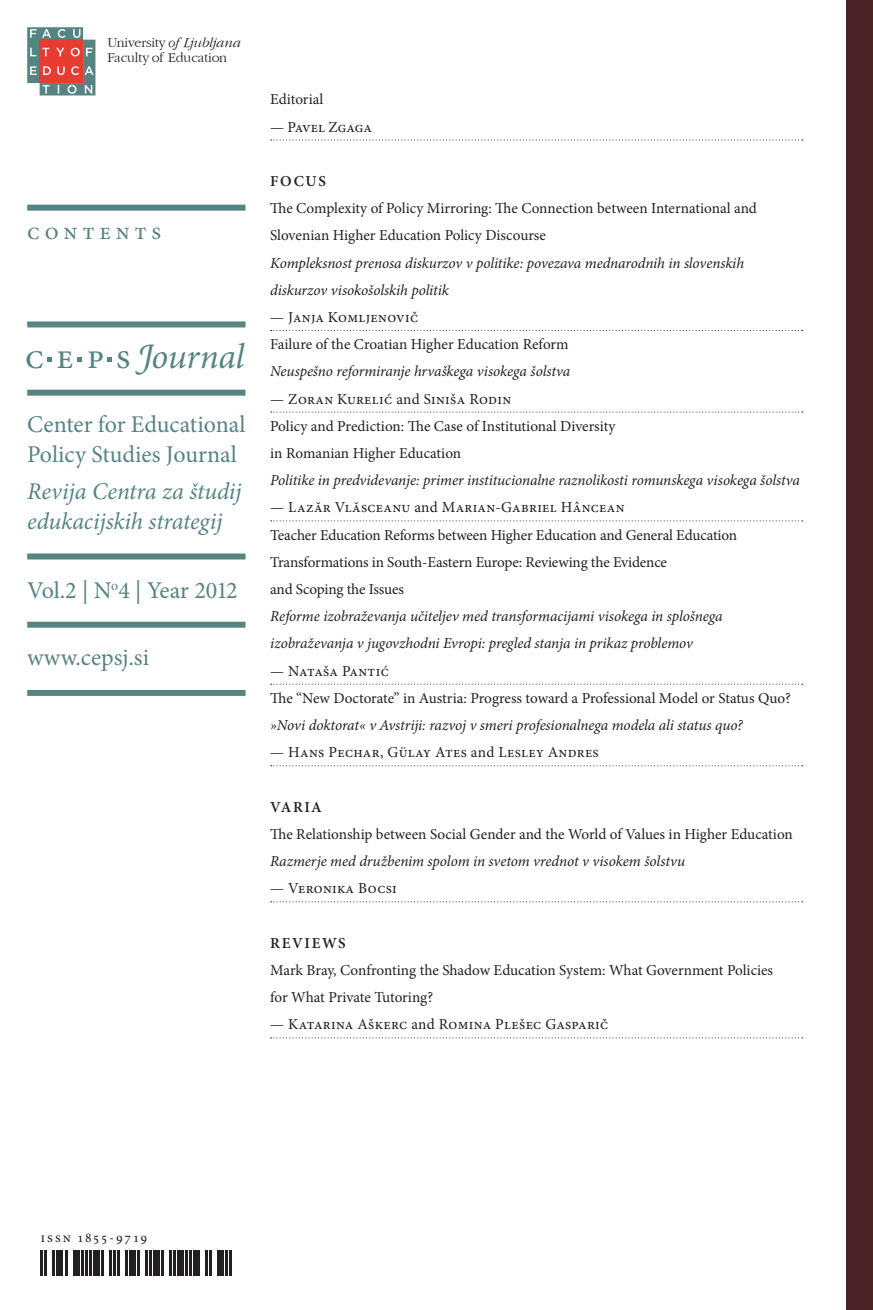
<style>
.page{position:relative;width:873px;height:1310px;background:#fff}
.page>*{position:absolute;margin:0;border:0;box-sizing:border-box;transform-origin:0 0}
.t1{font:italic 35.6px "Minion Pro";letter-spacing:-.01em;color:#568483}
.t2{font:italic 24px/30px "Minion Pro";letter-spacing:-.01em;color:#568483}
.t3{font:24px/30px "Minion Pro";letter-spacing:-.01em;color:#568483}
.t4{font:24px "Minion Pro";letter-spacing:.01em;color:#568483}
.t5{font:24px "Minion Pro";letter-spacing:.2em;color:#568483}
.t6{font:15.2px/27.2px "Minion Pro";letter-spacing:.01em;color:#231f20}
.t7{font:italic 15.2px/27.2px "Minion Pro";letter-spacing:-.005em;color:#231f20}
.t8{font:15.2px/27.2px "Minion Pro";letter-spacing:-.01em;color:#231f20}
.t9{font:600 15.2px "Minion Pro";letter-spacing:.11em;color:#231f20}
.t10{font:300 14px/15px "Garamond";letter-spacing:-.005em;color:#231f20}
.t11{font:14px "Minion Pro";letter-spacing:.15em;color:#231f20}
.s1{font-weight:400;font-style:italic}
.s2{font-style:normal}
</style>
<div class="page">
<div style="left:846px;top:0;width:27px;height:1310px;background:#4b2326"></div>
<svg style="left:47px;top:357px;width:5px;height:5px"></svg>
<svg style="left:77px;top:357px;width:5px;height:5px"></svg>
<svg style="left:107px;top:357px;width:5px;height:5px"></svg>
<svg style="left:27px;top:27px;width:68px;height:68px;background:#ab7e7a"></svg>
<svg style="left:271px;top:139px;width:532px;height:1px"></svg>
<svg style="left:271px;top:330px;width:532px;height:1px"></svg>
<svg style="left:271px;top:411px;width:532px;height:1px"></svg>
<svg style="left:271px;top:520px;width:532px;height:1px"></svg>
<svg style="left:271px;top:683px;width:532px;height:1px"></svg>
<svg style="left:271px;top:765px;width:532px;height:1px"></svg>
<svg style="left:271px;top:901px;width:532px;height:1px"></svg>
<svg style="left:271px;top:1037px;width:532px;height:1px"></svg>
<hr style="left:230px;top:1250px;width:2px;height:26px;background:#231f20">
<hr style="left:226px;top:1250px;width:2px;height:26px;background:#231f20">
<div style="left:218px;top:1250px;width:6px;height:26px;background:#231f20"></div>
<hr style="left:210px;top:1250px;width:2px;height:26px;background:#231f20">
<hr style="left:206px;top:1250px;width:2px;height:26px;background:#231f20">
<div style="left:194px;top:1250px;width:6px;height:26px;background:#231f20"></div>
<hr style="left:190px;top:1250px;width:2px;height:26px;background:#231f20">
<hr style="left:186px;top:1250px;width:2px;height:26px;background:#231f20">
<div style="left:178px;top:1250px;width:6px;height:26px;background:#231f20"></div>
<hr style="left:174px;top:1250px;width:2px;height:26px;background:#231f20">
<hr style="left:170px;top:1250px;width:2px;height:26px;background:#231f20">
<hr style="left:162px;top:1250px;width:2px;height:26px;background:#231f20">
<div style="left:153px;top:1250px;width:6px;height:26px;background:#231f20"></div>
<hr style="left:149px;top:1250px;width:2px;height:26px;background:#231f20">
<hr style="left:145px;top:1250px;width:2px;height:26px;background:#231f20">
<hr style="left:137px;top:1250px;width:2px;height:26px;background:#231f20">
<div style="left:129px;top:1250px;width:6px;height:26px;background:#231f20"></div>
<hr style="left:125px;top:1250px;width:2px;height:26px;background:#231f20">
<hr style="left:117px;top:1250px;width:2px;height:26px;background:#231f20">
<hr style="left:113px;top:1250px;width:2px;height:26px;background:#231f20">
<hr style="left:109px;top:1250px;width:2px;height:26px;background:#231f20">
<hr style="left:101px;top:1250px;width:2px;height:26px;background:#231f20">
<div style="left:93px;top:1250px;width:6px;height:26px;background:#231f20"></div>
<hr style="left:89px;top:1250px;width:2px;height:26px;background:#231f20">
<hr style="left:85px;top:1250px;width:2px;height:26px;background:#231f20">
<hr style="left:81px;top:1250px;width:2px;height:26px;background:#231f20">
<div style="left:73px;top:1250px;width:6px;height:26px;background:#231f20"></div>
<hr style="left:65px;top:1250px;width:2px;height:26px;background:#231f20">
<div style="left:57px;top:1250px;width:6px;height:26px;background:#231f20"></div>
<hr style="left:53px;top:1250px;width:2px;height:26px;background:#231f20">
<hr style="left:45px;top:1250px;width:2px;height:26px;background:#231f20">
<hr style="left:41px;top:1250px;width:2px;height:26px;background:#231f20">
<div style="left:27px;top:321px;width:219px;height:6px;background:#568483"></div>
<div style="left:27px;top:553px;width:219px;height:6px;background:#568483"></div>
<div style="left:27px;top:205px;width:219px;height:6px;background:#568483"></div>
<div style="left:27px;top:390px;width:219px;height:6px;background:#568483"></div>
<div style="left:27px;top:621px;width:219px;height:6px;background:#568483"></div>
<div style="left:27px;top:690px;width:219px;height:6px;background:#568483"></div>
<p class="t10" style="left:107px;top:35px;width:134px">University <span class="s1">of Ljubljana<br></span>Faculty of Education</p>
<h2 class="t5" style="left:27px;top:215px;width:135px">contents</h2>
<h1 class="t1" style="left:25px;top:332px;width:221px"><span class="s2">c e p s</span> Journal</h1>
<h2 class="t3" style="left:27px;top:409px;width:220px">Center for Educational<br>Policy Studies Journal</h2>
<h2 class="t2" style="left:27px;top:476px;width:216px">Revija Centra za študij edukacijskih strategij</h2>
<h2 class="t4" style="left:27px;top:574px;width:212px">Vol.2 | N<sup>o</sup>4 | Year 2012</h2>
<h2 class="t4" style="left:27px;top:641px;width:123px">www.cepsj.si</h2>
<p class="t6" style="left:270px;top:86px;width:55px">Editorial</p>
<p class="t6" style="left:270px;top:113px;width:103px">— Pavel Zgaga</p>
<p class="t9" style="left:270px;top:171px;width:57px">FOCUS</p>
<p class="t6" style="left:270px;top:195px;width:488px">The Complexity of Policy Mirroring: The Connection between International and<br>Slovenian Higher Education Policy Discourse</p>
<p class="t7" style="left:270px;top:249px;width:475px">Kompleksnost prenosa diskurzov v politike: povezava mednarodnih in slovenskih diskurzov visokošolskih politik</p>
<p class="t6" style="left:270px;top:303px;width:300px">— Janja Komljenovič<br>Failure of the Croatian Higher Education Reform</p>
<p class="t7" style="left:270px;top:358px;width:302px">Neuspešno reformiranje hrvaškega visokega šolstva</p>
<p class="t6" style="left:270px;top:385px;width:347px">— Zoran Kurelić and Siniša Rodin<br>Policy and Prediction: The Case of Institutional Diversity in Romanian Higher Education</p>
<p class="t7" style="left:270px;top:467px;width:531px">Politike in predvidevanje: primer institucionalne raznolikosti romunskega visokega šolstva</p>
<p class="t6" style="left:270px;top:494px;width:469px">— Lazăr Vlăsceanu and Marian-Gabriel Hâncean<br>Teacher Education Reforms between Higher Education and General Education Transformations in South-Eastern Europe: Reviewing the Evidence<br>and Scoping the Issues</p>
<p class="t7" style="left:270px;top:603px;width:454px">Reforme izobraževanja učiteljev med transformacijami visokega in splošnega izobraževanja v jugovzhodni Evropi: pregled stanja in prikaz problemov</p>
<p class="t8" style="left:270px;top:657px;width:522px">— Nataša Pantić<br>The “New Doctorate” in Austria: Progress toward a Professional Model or Status Quo?</p>
<p class="t7" style="left:270px;top:711px;width:474px">»Novi doktorat« v Avstriji: razvoj v smeri profesionalnega modela ali status quo?</p>
<p class="t6" style="left:270px;top:739px;width:330px">— Hans Pechar, Gülay Ates and Lesley Andres</p>
<p class="t9" style="left:270px;top:796px;width:53px">VARIA</p>
<p class="t6" style="left:270px;top:820px;width:524px">The Relationship between Social Gender and the World of Values in Higher Education</p>
<p class="t7" style="left:270px;top:847px;width:416px">Razmerje med družbenim spolom in svetom vrednot v visokem šolstvu</p>
<p class="t6" style="left:270px;top:875px;width:128px">— Veronika Bocsi</p>
<p class="t9" style="left:270px;top:932px;width:77px">REVIEWS</p>
<p class="t8" style="left:270px;top:956px;width:505px">Mark Bray, Confronting the Shadow Education System: What Government Policies for What Private Tutoring?</p>
<p class="t6" style="left:270px;top:1011px;width:340px">— Katarina Aškerc and Romina Plešec Gasparič</p>
<p class="t11" style="left:41px;top:1228px;width:108px">issn 1855-9719</p>
</div>
